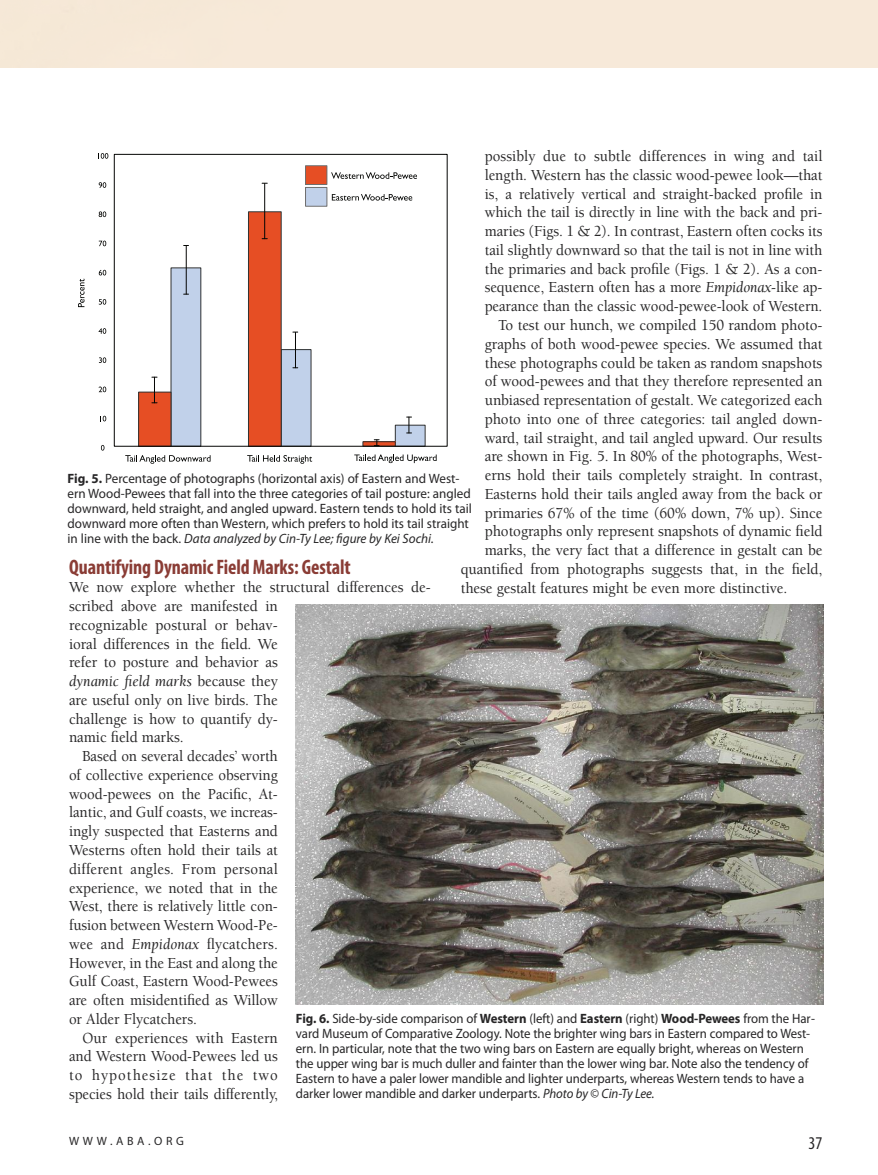
<style>
.page{position:relative;width:878px;height:1175px;background:#fff}
.page>*{position:absolute;margin:0;border:0;box-sizing:border-box;transform-origin:0 0}
.t1{font:700 condensed 21px "Myriad Pro";letter-spacing:-.005em;color:#8a3c35;scale:.95 1}
.t2{font:condensed 18px "Myriad Pro";color:#272627}
.t3{font:500 15.75px "Berkeley Std";letter-spacing:-.005em;color:#272627;scale:.95 1}
.t4{font:500 15.75px "Berkeley Std";letter-spacing:-.005em;color:#272627;scale:.94 1}
.t5{font:italic 15.75px "Berkeley Std";letter-spacing:-.005em;color:#272627;scale:.95 1}
.t6{font:500 15.75px "Berkeley Std";letter-spacing:.015em;color:#272627;scale:.94 1}
.t7{font:500 15.75px "Berkeley Std";letter-spacing:.07em;color:#272627;scale:.94 1}
.t8{font:13.5px/15px "Myriad Pro";letter-spacing:-.005em;color:#272627;scale:.95 1}
.t9{font:13.5px/15px "Myriad Pro";letter-spacing:-.005em;color:#272627}
.t10{font:12px "Myriad Pro";letter-spacing:.3em;color:#272627}
.s1{font-weight:400;font-style:italic}
.s2{font-weight:700}
.s3{font-style:italic}
.s4{font-weight:500;font-style:normal}
</style>
<div class="page">
<img style="left:296px;top:604px;width:527px;height:400px">
<div style="left:171px;top:268px;width:30px;height:178px;background:#c1d1ea"></div>
<div style="left:139px;top:392px;width:32px;height:54px;background:#e64e24"></div>
<div style="left:138px;top:392px;width:33px;height:54px;border:1px solid #323333"></div>
<div style="left:395px;top:425px;width:30px;height:21px;background:#c1d1ea"></div>
<div style="left:395px;top:425px;width:30px;height:21px;border:1px solid #323333"></div>
<hr style="left:363px;top:442px;width:32px;height:4px;background:#e64e24">
<div style="left:362px;top:441px;width:33px;height:5px;border:1px solid #323333"></div>
<div style="left:281px;top:349px;width:30px;height:97px;background:#c1d1ea"></div>
<div style="left:281px;top:349px;width:30px;height:97px;border:1px solid #323333"></div>
<div style="left:248px;top:212px;width:33px;height:234px;background:#e64e24"></div>
<div style="left:248px;top:211px;width:33px;height:235px;border:1px solid #323333"></div>
<svg style="left:101px;top:445px;width:3px;height:5px"></svg>
<svg style="left:100px;top:416px;width:6px;height:5px"></svg>
<svg style="left:99px;top:386px;width:7px;height:6px"></svg>
<svg style="left:99px;top:357px;width:7px;height:6px"></svg>
<svg style="left:98px;top:328px;width:8px;height:6px"></svg>
<svg style="left:99px;top:299px;width:7px;height:6px"></svg>
<svg style="left:99px;top:270px;width:7px;height:5px"></svg>
<svg style="left:99px;top:241px;width:7px;height:5px"></svg>
<svg style="left:99px;top:211px;width:7px;height:6px"></svg>
<svg style="left:99px;top:182px;width:7px;height:6px"></svg>
<svg style="left:98px;top:153px;width:10px;height:6px"></svg>
<hr style="left:264px;top:183px;width:1px;height:56px;background:#040503">
<div style="left:114px;top:154px;width:333px;height:293px;border:1px solid #040503"></div>
<hr style="left:295px;top:332px;width:1px;height:36px;background:#040503">
<svg style="left:152px;top:377px;width:5px;height:26px"></svg>
<hr style="left:186px;top:246px;width:1px;height:48px;background:#040503">
<svg style="left:406px;top:417px;width:5px;height:16px"></svg>
<svg style="left:374px;top:439px;width:5px;height:7px"></svg>
<div style="left:305px;top:166px;width:22px;height:18px;background:#e64e24"></div>
<div style="left:305px;top:165px;width:22px;height:20px;border:1px solid #6e6e6e"></div>
<svg style="left:331px;top:172px;width:86px;height:7px"></svg>
<div style="left:305px;top:187px;width:22px;height:19px;background:#c1d1ea"></div>
<div style="left:305px;top:187px;width:22px;height:19px;border:1px solid #6e6e6e"></div>
<svg style="left:332px;top:194px;width:80px;height:7px"></svg>
<svg style="left:78px;top:279px;width:6px;height:28px"></svg>
<svg style="left:125px;top:455px;width:85px;height:9px"></svg>
<svg style="left:247px;top:455px;width:65px;height:9px"></svg>
<svg style="left:354px;top:454px;width:82px;height:9px"></svg>
<p class="t4" style="left:484px;top:150px;width:361px">possibly due to subtle differences in wing and tail</p>
<p class="t4" style="left:484px;top:169px;width:361px">length. Western has the classic wood-pewee look—that</p>
<p class="t4" style="left:484px;top:188px;width:361px">is, a relatively vertical and straight-backed profile in</p>
<p class="t4" style="left:484px;top:206px;width:360px">which the tail is directly in line with the back and pri-</p>
<p class="t4" style="left:484px;top:225px;width:361px">maries (Figs. 1 &amp; 2). In contrast, Eastern often cocks its</p>
<p class="t4" style="left:484px;top:244px;width:361px">tail slightly downward so that the tail is not in line with</p>
<p class="t4" style="left:484px;top:263px;width:360px">the primaries and back profile (Figs. 1 &amp; 2). As a con-</p>
<p class="t4" style="left:484px;top:281px;width:360px">sequence, Eastern often has a more <span class="s1">Empidonax</span>-like ap-</p>
<p class="t4" style="left:484px;top:300px;width:361px">pearance than the classic wood-pewee-look of Western.</p>
<p class="t3" style="left:498px;top:319px;width:342px">To test our hunch, we compiled 150 random photo-</p>
<p class="t3" style="left:484px;top:338px;width:357px">graphs of both wood-pewee species. We assumed that</p>
<p class="t3" style="left:484px;top:356px;width:357px">these photographs could be taken as random snapshots</p>
<p class="t3" style="left:484px;top:375px;width:357px">of wood-pewees and that they therefore represented an</p>
<p class="t3" style="left:484px;top:394px;width:357px">unbiased representation of gestalt. We categorized each</p>
<p class="t3" style="left:484px;top:413px;width:357px">photo into one of three categories: tail angled down-</p>
<p class="t3" style="left:484px;top:431px;width:357px">ward, tail straight, and tail angled upward. Our results</p>
<p class="t3" style="left:484px;top:450px;width:357px">are shown in Fig. 5. In 80% of the photographs, West-</p>
<p class="t3" style="left:484px;top:469px;width:357px">erns hold their tails completely straight. In contrast,</p>
<p class="t3" style="left:484px;top:488px;width:357px">Easterns hold their tails angled away from the back or</p>
<p class="t3" style="left:484px;top:506px;width:357px">primaries 67% of the time (60% down, 7% up). Since</p>
<p class="t3" style="left:484px;top:525px;width:357px">photographs only represent snapshots of dynamic field</p>
<p class="t3" style="left:484px;top:544px;width:357px">marks, the very fact that a difference in gestalt can be</p>
<p class="t3" style="left:460px;top:563px;width:382px">quantified from photographs suggests that, in the field,</p>
<p class="t3" style="left:460px;top:581px;width:345px">these gestalt features might be even more distinctive.</p>
<p class="t9" style="left:67px;top:472px;width:406px"><span class="s2">Fig. 5.</span> Percentage of photographs (horizontal axis) of Eastern and West&shy;ern Wood-Pewees that fall into the three categories of tail posture: angled downward, held straight, and angled upward. Eastern tends to hold its tail downward more often than Western, which prefers to hold its tail straight in line with the back. <span class="s3">Data analyzed by Cin-Ty Lee; figure by Kei Sochi.</span></p>
<h1 class="t1" style="left:69px;top:559px;width:298px">Quantifying DynamicFieldMarks: Gestalt</h1>
<p class="t3" style="left:69px;top:581px;width:382px">We now explore whether the structural differences de-</p>
<p class="t3" style="left:69px;top:600px;width:221px">scribed above are manifested in</p>
<p class="t3" style="left:69px;top:619px;width:221px">recognizable postural or behav-</p>
<p class="t3" style="left:69px;top:637px;width:221px">ioral differences in the field. We</p>
<p class="t3" style="left:69px;top:656px;width:221px">refer to posture and behavior as</p>
<p class="t5" style="left:69px;top:675px;width:221px">dynamic field marks <span class="s4">because they</span></p>
<p class="t3" style="left:69px;top:694px;width:221px">are useful only on live birds. The</p>
<p class="t3" style="left:69px;top:712px;width:221px">challenge is how to quantify dy-</p>
<p class="t3" style="left:69px;top:731px;width:122px">namic field marks.</p>
<p class="t4" style="left:82px;top:750px;width:209px">Based on several decades’ worth</p>
<p class="t4" style="left:69px;top:769px;width:224px">of collective experience observing</p>
<p class="t4" style="left:69px;top:787px;width:223px">wood-pewees on the Pacific, At-</p>
<p class="t4" style="left:69px;top:806px;width:223px">lantic, and Gulf coasts, we increas-</p>
<p class="t4" style="left:69px;top:825px;width:224px">ingly suspected that Easterns and</p>
<p class="t4" style="left:69px;top:844px;width:224px">Westerns often hold their tails at</p>
<p class="t6" style="left:69px;top:862px;width:224px">different angles. From personal</p>
<p class="t4" style="left:69px;top:881px;width:224px">experience, we noted that in the</p>
<p class="t4" style="left:69px;top:900px;width:223px">West, there is relatively little con-</p>
<p class="t4" style="left:69px;top:919px;width:223px">fusion between Western Wood-Pe-</p>
<p class="t4" style="left:69px;top:937px;width:224px">wee and <span class="s1">Empidonax</span> flycatchers.</p>
<p class="t4" style="left:69px;top:956px;width:224px">However, in the East and along the</p>
<p class="t4" style="left:69px;top:975px;width:224px">Gulf Coast, Eastern Wood-Pewees</p>
<p class="t4" style="left:69px;top:994px;width:224px">are often misidentified as Willow</p>
<p class="t4" style="left:69px;top:1012px;width:137px">or Alder Flycatchers.</p>
<p class="t4" style="left:82px;top:1031px;width:209px">Our experiences with Eastern</p>
<p class="t4" style="left:69px;top:1050px;width:224px">and Western Wood-Pewees led us</p>
<p class="t7" style="left:69px;top:1069px;width:224px">to hypothesize that the two</p>
<p class="t4" style="left:69px;top:1087px;width:224px">species hold their tails differently,</p>
<p class="t8" style="left:296px;top:1012px;width:548px"><span class="s2">Fig. 6.</span> Side-by-side comparison of <span class="s2">Western</span> (left) and <span class="s2">Eastern</span> (right) <span class="s2">Wood-Pewees</span> from the Har&shy;vard museum of comparative Zoology. note the brighter wing bars in Eastern compared to West&shy;ern. in particular, note that the two wing bars on Eastern are equally bright, whereas on Western the upper wing bar is much duller and fainter than the lower wing bar. note also the tendency of Eastern to have a paler lower mandible and lighter underparts, whereas Western tends to have a darker lower mandible and darker underparts. <span class="s3">Photo by</span> © <span class="s3">Cin-Ty Lee.</span></p>
<p class="t10" style="left:69px;top:1136px;width:116px">WWW.aBa.org</p>
<p class="t2" style="left:808px;top:1137px;width:15px">37</p>
</div>
